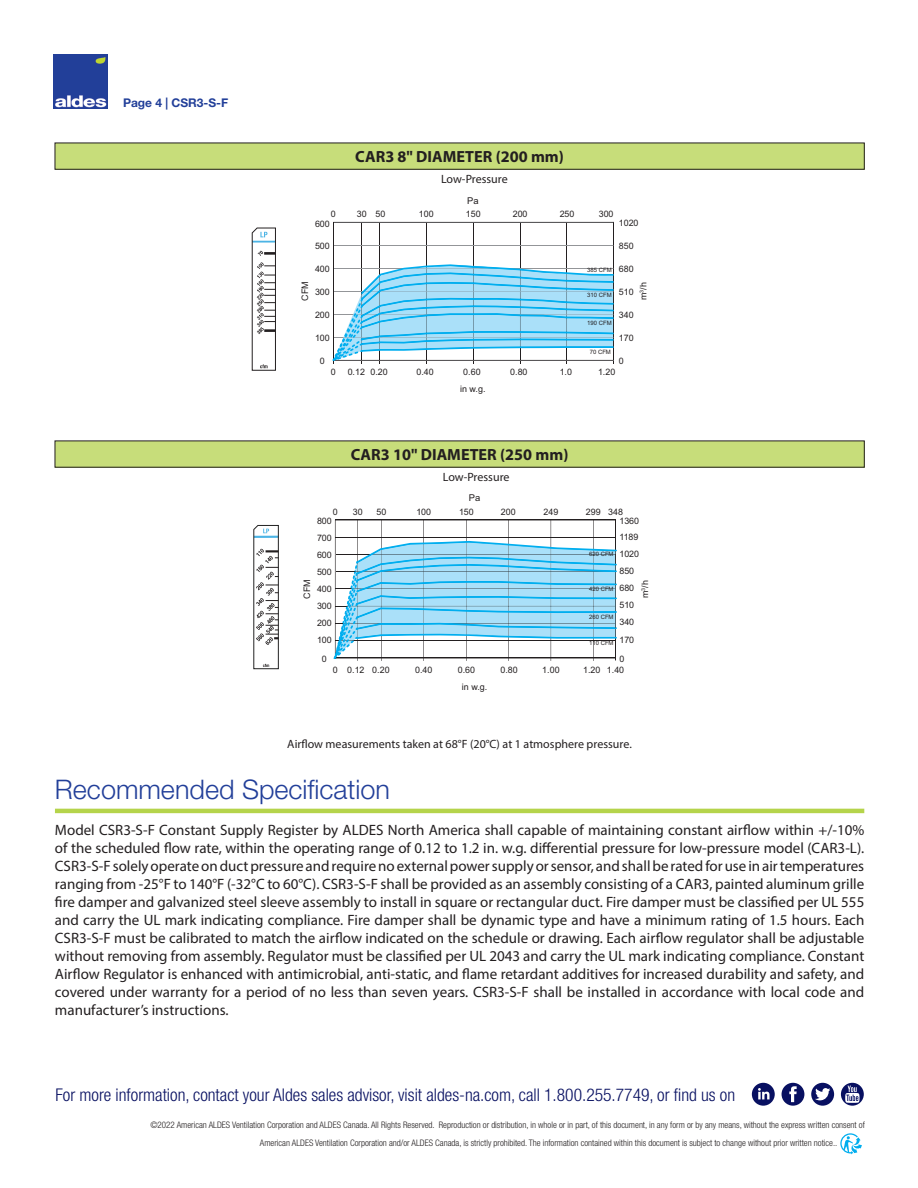
<style>
.page{position:relative;width:918px;height:1188px;background:#fff}
.page>*{position:absolute;margin:0;border:0;box-sizing:border-box;transform-origin:0 0}
.Body_Paragraphs{font:300 27px "Helvetica Neue LT Std";color:#223f99}
.t1{font:300 condensed 17.55px "Helvetica Neue LT Std";color:#081061}
.t2{font:700 16.2px "Myriad Pro";color:#231f20}
.t3{font:15px/18px "Myriad Pro";color:#231f20;text-align:justify}
.t4{font:700 12.75px "Arial";color:#231f20}
.Texte{font:12px "Myriad Pro";color:#231f20}
.t5{font:700 12px "Helvetica Neue LT Std";color:#223f99}
.t6{font:9.3px "Arial";color:#231f20}
.t7{font:300 condensed 9px/18px "Helvetica Neue LT Std";color:#231f20}
.t8{font:9px "Arial";color:#231f20}
.t9{font:8.85px/17.2px "Arial";color:#231f20}
.t10{font:6px "Arial";color:#231f20}
</style>
<div class="page">
<img style="left:54px;top:54px;width:54px;height:54px">
<svg style="left:752px;top:1083px;width:23px;height:23px"></svg>
<svg style="left:782px;top:1083px;width:22px;height:23px"></svg>
<svg style="left:811px;top:1083px;width:23px;height:23px"></svg>
<svg style="left:841px;top:1083px;width:23px;height:23px"></svg>
<hr style="left:55px;top:809px;width:809px;height:4px;background:#b5d44b">
<div style="left:55px;top:143px;width:809px;height:26px;background:#c7dd7a"></div>
<div style="left:55px;top:143px;width:810px;height:27px;border:1px solid #231f20"></div>
<svg style="left:840px;top:1133px;width:22px;height:21px"></svg>
<div style="left:55px;top:441px;width:809px;height:26px;background:#c7dd7a"></div>
<div style="left:55px;top:441px;width:810px;height:27px;border:1px solid #231f20"></div>
<hr style="left:381px;top:520px;width:1px;height:141px;background:#231f20">
<hr style="left:357px;top:519px;width:1px;height:142px;background:#231f20">
<hr style="left:424px;top:520px;width:1px;height:141px;background:#231f20">
<hr style="left:615px;top:519px;width:1px;height:142px;background:#231f20">
<hr style="left:466px;top:520px;width:1px;height:141px;background:#231f20">
<hr style="left:551px;top:520px;width:1px;height:141px;background:#231f20">
<hr style="left:508px;top:520px;width:1px;height:141px;background:#231f20">
<hr style="left:593px;top:520px;width:1px;height:141px;background:#231f20">
<svg style="left:334px;top:520px;width:283px;height:139px"></svg>
<svg style="left:253px;top:525px;width:26px;height:144px"></svg>
<hr style="left:361px;top:222px;width:1px;height:142px;background:#231f20">
<hr style="left:333px;top:222px;width:1px;height:142px;background:#231f20">
<hr style="left:380px;top:222px;width:1px;height:142px;background:#231f20">
<hr style="left:426px;top:222px;width:1px;height:142px;background:#231f20">
<hr style="left:473px;top:222px;width:1px;height:142px;background:#231f20">
<hr style="left:520px;top:222px;width:1px;height:142px;background:#231f20">
<hr style="left:567px;top:222px;width:1px;height:142px;background:#231f20">
<hr style="left:614px;top:222px;width:1px;height:142px;background:#231f20">
<svg style="left:332px;top:222px;width:282px;height:139px"></svg>
<svg style="left:252px;top:228px;width:23px;height:143px"></svg>
<p class="t5" style="left:123px;top:95px;width:107px">Page 4 | CSR3-S-F</p>
<p class="t2" style="left:355px;top:146px;width:210px">CAR3 8" DIAMETER (200 mm)</p>
<p class="t4" style="left:448px;top:171px;width:51px">CAR3L8</p>
<p class="Texte" style="left:441px;top:172px;width:68px">Low-Pressure</p>
<p class="t6" style="left:467px;top:194px;width:13px">Pa</p>
<p class="t9" style="left:331px;top:205px;width:6px">0</p>
<p class="t9" style="left:357px;top:205px;width:11px">30</p>
<p class="t9" style="left:419px;top:205px;width:16px">100</p>
<p class="t9" style="left:466px;top:205px;width:16px">150</p>
<p class="t9" style="left:513px;top:205px;width:16px">200</p>
<p class="t9" style="left:560px;top:205px;width:16px">250</p>
<p class="t9" style="left:599px;top:205px;width:16px">300</p>
<p class="t9" style="left:376px;top:205px;width:11px">50</p>
<p class="t9" style="left:315px;top:215px;width:16px">600</p>
<p class="t9" style="left:619px;top:215px;width:21px">1020</p>
<p class="t9" style="left:315px;top:238px;width:16px">500</p>
<p class="t9" style="left:619px;top:238px;width:16px">850</p>
<p class="t9" style="left:315px;top:260px;width:16px">400</p>
<p class="t9" style="left:619px;top:260px;width:16px">680</p>
<p class="t10" style="left:587px;top:265px;width:26px">385 CFM</p>
<p class="t8" style="left:299px;top:301px;width:21px;rotate:-90deg">CFM</p>
<p class="t8" style="left:637px;top:300px;width:19px;rotate:-90deg">m<sup>3</sup>/h</p>
<p class="t9" style="left:619px;top:283px;width:16px">510</p>
<p class="t9" style="left:619px;top:306px;width:16px">340</p>
<p class="t9" style="left:619px;top:329px;width:16px">170</p>
<p class="t9" style="left:315px;top:283px;width:16px">300</p>
<p class="t10" style="left:587px;top:291px;width:26px">310 CFM</p>
<p class="t9" style="left:315px;top:306px;width:16px">200</p>
<p class="t9" style="left:315px;top:329px;width:16px">100</p>
<p class="t10" style="left:587px;top:319px;width:26px">190 CFM</p>
<p class="t9" style="left:320px;top:352px;width:6px">0</p>
<p class="t9" style="left:331px;top:363px;width:6px">0</p>
<p class="t10" style="left:590px;top:348px;width:23px">70 CFM</p>
<p class="t9" style="left:619px;top:352px;width:6px">0</p>
<p class="t9" style="left:348px;top:363px;width:19px">0.12</p>
<p class="t9" style="left:371px;top:363px;width:19px">0.20</p>
<p class="t9" style="left:416px;top:363px;width:19px">0.40</p>
<p class="t9" style="left:463px;top:363px;width:19px">0.60</p>
<p class="t9" style="left:510px;top:363px;width:19px">0.80</p>
<p class="t9" style="left:560px;top:363px;width:14px">1.0</p>
<p class="t9" style="left:598px;top:363px;width:19px">1.20</p>
<p class="t8" style="left:460px;top:383px;width:27px">in w.g.</p>
<p class="t2" style="left:351px;top:444px;width:219px">CAR3 10" DIAMETER (250 mm)</p>
<p class="t4" style="left:446px;top:469px;width:58px">CAR3L10</p>
<p class="Texte" style="left:443px;top:470px;width:68px">Low-Pressure</p>
<p class="t6" style="left:469px;top:492px;width:13px">Pa</p>
<p class="t9" style="left:333px;top:503px;width:6px">0</p>
<p class="t9" style="left:376px;top:503px;width:11px">50</p>
<p class="t9" style="left:353px;top:503px;width:11px">30</p>
<p class="t9" style="left:416px;top:503px;width:16px">100</p>
<p class="t9" style="left:459px;top:503px;width:16px">150</p>
<p class="t9" style="left:501px;top:503px;width:16px">200</p>
<p class="t9" style="left:544px;top:503px;width:16px">249</p>
<p class="t9" style="left:586px;top:503px;width:39px">299 348</p>
<p class="t9" style="left:317px;top:512px;width:16px">800</p>
<p class="t9" style="left:619px;top:512px;width:21px">1360</p>
<p class="t9" style="left:317px;top:529px;width:16px">700</p>
<p class="t9" style="left:619px;top:528px;width:21px">1189</p>
<p class="t9" style="left:317px;top:546px;width:16px">600</p>
<p class="t9" style="left:619px;top:545px;width:21px">1020</p>
<p class="t10" style="left:589px;top:550px;width:26px">620 CFM</p>
<p class="t9" style="left:317px;top:563px;width:16px">500</p>
<p class="t9" style="left:619px;top:562px;width:16px">850</p>
<p class="t8" style="left:301px;top:599px;width:21px;rotate:-90deg">CFM</p>
<p class="t8" style="left:639px;top:598px;width:19px;rotate:-90deg">m<sup>3</sup>/h</p>
<p class="t9" style="left:619px;top:579px;width:16px">680</p>
<p class="t9" style="left:317px;top:580px;width:16px">400</p>
<p class="t10" style="left:589px;top:585px;width:26px">420 CFM</p>
<p class="t9" style="left:317px;top:597px;width:16px">300</p>
<p class="t9" style="left:317px;top:614px;width:16px">200<br>100</p>
<p class="t9" style="left:619px;top:597px;width:16px;text-align:justify">510<br>340<br>170</p>
<p class="t10" style="left:589px;top:613px;width:26px">260 CFM</p>
<p class="t10" style="left:589px;top:639px;width:26px">110 CFM</p>
<p class="t9" style="left:322px;top:650px;width:6px">0</p>
<p class="t9" style="left:619px;top:650px;width:6px">0</p>
<p class="t9" style="left:333px;top:661px;width:6px">0</p>
<p class="t9" style="left:347px;top:661px;width:19px">0.12</p>
<p class="t9" style="left:372px;top:661px;width:19px">0.20</p>
<p class="t9" style="left:415px;top:661px;width:19px">0.40</p>
<p class="t9" style="left:458px;top:661px;width:19px">0.60</p>
<p class="t9" style="left:500px;top:661px;width:19px">0.80</p>
<p class="t9" style="left:542px;top:661px;width:19px">1.00</p>
<p class="t9" style="left:583px;top:661px;width:43px">1.20 1.40</p>
<p class="t8" style="left:462px;top:681px;width:27px">in w.g.</p>
<p class="Texte" style="left:287px;top:736px;width:346px">Airflow measurements taken at 68°F (20°C) at 1 atmosphere pressure.</p>
<p class="Body_Paragraphs" style="left:55px;top:773px;width:337px">Recommended Specification</p>
<p class="t3" style="left:55px;top:821px;width:811px">Model CSR3-S-F Constant Supply Register by ALDES North America shall capable of maintaining constant airflow within +/-10% of the scheduled flow rate, within the operating range of 0.12 to 1.2 in. w.g. differential pressure for low-pressure model (CAR3-L).<br>CSR3-S-F solely operate on duct pressure and require no external power supply or sensor, and shall be rated for use in air temperatures ranging from -25°F to 140°F (-32°C to 60°C). CSR3-S-F shall be provided as an assembly consisting of a CAR3, painted aluminum grille fire damper and galvanized steel sleeve assembly to install in square or rectangular duct. Fire damper must be classified per UL 555 and carry the UL mark indicating compliance. Fire damper shall be dynamic type and have a minimum rating of 1.5 hours. Each CSR3-S-F must be calibrated to match the airflow indicated on the schedule or drawing. Each airflow regulator shall be adjustable without removing from assembly. Regulator must be classified per UL 2043 and carry the UL mark indicating compliance. Constant Airflow Regulator is enhanced with antimicrobial, anti-static, and flame retardant additives for increased durability and safety, and covered under warranty for a period of no less than seven years. CSR3-S-F shall be installed in accordance with local code and manufacturer’s instructions.</p>
<p class="t1" style="left:56px;top:1085px;width:681px">For more information, contact your Aldes sales advisor, visit aldes-na.com, call 1.800.255.7749, or find us on</p>
<p class="t7" style="left:260px;top:1116px;width:606px;text-indent:-109px">©2022 American ALDES Ventilation Corporation and ALDES Canada. All Rights Reserved. Reproduction or distribution, in whole or in part, of this document, in any form or by any means, without the express written consent of<br>American ALDES Ventilation Corporation and/or ALDES Canada, is strictly prohibited. The information contained within this document is subject to change without prior written notice..</p>
</div>
